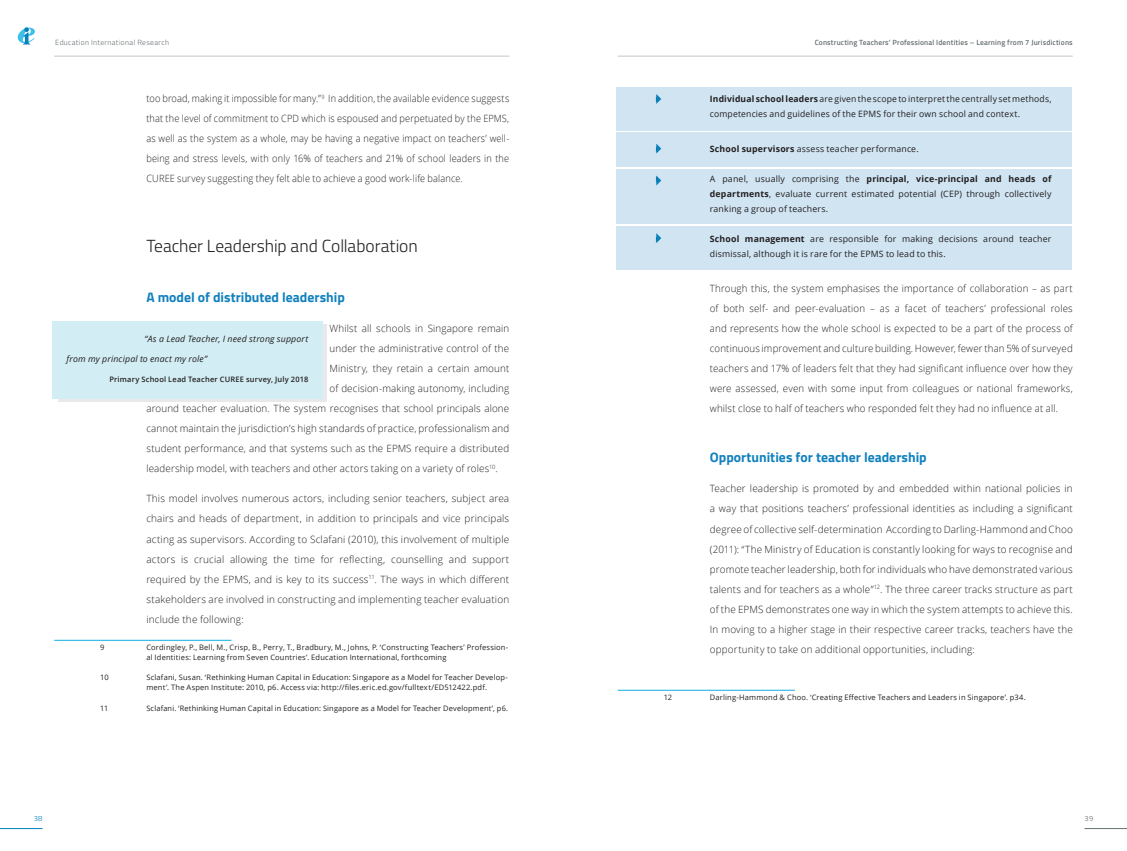
<style>
.page{position:relative;width:1127px;height:851px;background:#fff}
.page>*{position:absolute;margin:0;border:0;box-sizing:border-box;transform-origin:0 0}
.Heading_1{font:300 17.5px "Titillium";letter-spacing:-.005em;color:#231f20}
.Heading_2{font:700 13.75px "Titillium";color:#1281be}
.Paragraph_Main_Text{font:300 10px/20px "Open Sans";letter-spacing:.015em;color:#231f20;text-align:justify}
.Paragraph_Main_Text-2{font:300 10px/20px "Open Sans";letter-spacing:.015em;color:#231f20;text-align:justify;scale:.92 1}
.t1{font:8.75px/15px "Open Sans";letter-spacing:.02em;color:#231f20}
.Quote_Main_Text{font:italic 8.75px "Open Sans";letter-spacing:.02em;color:#231f20}
.Footnotes{font:7.5px/10px "Open Sans";letter-spacing:.025em;color:#231f20}
.t2{font:600 7.5px "Titillium";letter-spacing:.02em;color:#677073}
.Quote_Source_Main_Te{font:600 7.5px "Open Sans";letter-spacing:.025em;color:#231f20}
.t3{font:300 7.5px "Titillium";letter-spacing:.045em;color:#677073}
.t4{font:300 7.5px "Titillium";color:#0582bf}
.s1{font-weight:700}
</style>
<div class="page">
<div style="left:617px;top:87px;width:455px;height:44px;background:#d0e4f2"></div>
<div style="left:617px;top:226px;width:455px;height:44px;background:#d0e4f2"></div>
<div style="left:617px;top:133px;width:455px;height:34px;background:#d0e4f2"></div>
<div style="left:617px;top:169px;width:455px;height:55px;background:#d0e4f2"></div>
<div style="left:59px;top:324px;width:268px;height:78px;background:linear-gradient(to right,#ddebef,#deebee)"></div>
<hr style="left:0;top:828px;width:43px;height:1px;background:#0582bf">
<hr style="left:1084px;top:828px;width:43px;height:1px;background:#677073">
<svg style="left:18px;top:27px;width:17px;height:17px"></svg>
<hr style="left:54px;top:56px;width:455px;height:1px;background:#677073">
<hr style="left:618px;top:56px;width:455px;height:1px;background:#677073">
<hr style="left:54px;top:639px;width:177px;height:2px;background:#3ebee9">
<div style="left:52px;top:321px;width:270px;height:57px;background:#d2edf4"></div>
<div style="left:52px;top:376px;width:270px;height:22px;background:#d2edf4"></div>
<hr style="left:618px;top:689px;width:177px;height:1px;background:#3ebee9">
<svg style="left:656px;top:94px;width:5px;height:10px"></svg>
<svg style="left:656px;top:144px;width:5px;height:10px"></svg>
<svg style="left:656px;top:175px;width:5px;height:10px"></svg>
<svg style="left:656px;top:233px;width:5px;height:10px"></svg>
<p class="t3" style="left:55px;top:36px;width:115px">Education International Research</p>
<p class="t2" style="left:815px;top:36px;width:259px">Constructing Teachers’ Professional Identities – Learning from 7 Jurisdictions</p>
<p class="Paragraph_Main_Text-2" style="left:146px;top:88px;width:396px">too broad, making it impossible for many.”<sup>9</sup> In addition, the available evidence suggests that the level of commitment to CPD which is espoused and perpetuated by the EPMS, as well as the system as a whole, may be having a negative impact on teachers’ well&shy;being and stress levels, with only 16% of teachers and 21% of school leaders in the CUREE survey suggesting they felt able to achieve a good work-life balance.</p>
<p class="Heading_1" style="left:146px;top:233px;width:273px">Teacher Leadership and Collaboration</p>
<p class="Heading_2" style="left:146px;top:287px;width:200px">A model of distributed leadership</p>
<p class="Paragraph_Main_Text" style="left:330px;top:318px;width:181px">Whilst all schools in Singapore remain</p>
<p class="Paragraph_Main_Text" style="left:330px;top:338px;width:181px">under the administrative control of the</p>
<p class="Paragraph_Main_Text" style="left:330px;top:358px;width:181px">Ministry, they retain a certain amount</p>
<p class="Paragraph_Main_Text" style="left:330px;top:378px;width:181px">of decision-making autonomy, including</p>
<p class="Paragraph_Main_Text" style="left:146px;top:398px;width:364px">around teacher evaluation. The system recognises that school principals alone</p>
<p class="Paragraph_Main_Text" style="left:146px;top:418px;width:364px">cannot maintain the jurisdiction’s high standards of practice, professionalism and</p>
<p class="Paragraph_Main_Text" style="left:146px;top:438px;width:364px">student performance, and that systems such as the EPMS require a distributed</p>
<p class="Paragraph_Main_Text" style="left:146px;top:458px;width:353px">leadership model, with teachers and other actors taking on a variety of roles<sup>10</sup>.</p>
<p class="Paragraph_Main_Text" style="left:146px;top:488px;width:364px">This model involves numerous actors, including senior teachers, subject area chairs and heads of department, in addition to principals and vice principals acting as supervisors. According to Sclafani (2010), this involvement of multiple actors is crucial allowing the time for reflecting, counselling and support required by the EPMS, and is key to its success<sup>11</sup>. The ways in which different stakeholders are involved in constructing and implementing teacher evaluation include the following:</p>
<p class="Quote_Main_Text" style="left:145px;top:333px;width:165px">“As a Lead Teacher, I need strong support</p>
<p class="Quote_Main_Text" style="left:67px;top:353px;width:142px">from my principal to enact my role”</p>
<p class="Quote_Source_Main_Te" style="left:109px;top:374px;width:200px">Primary School Lead Teacher CUREE survey, July 2018</p>
<p class="Footnotes" style="left:100px;top:642px;width:6px">9</p>
<p class="Footnotes" style="left:146px;top:642px;width:363px">Cordingley, P., Bell, M., Crisp, B., Perry, T., Bradbury, M., Johns, P. ‘Constructing Teachers’ Profession&shy;al Identities: Learning from Seven Countries’. Education International, forthcoming</p>
<p class="Footnotes" style="left:100px;top:672px;width:10px">10</p>
<p class="Footnotes" style="left:146px;top:672px;width:363px">Sclafani, Susan. ‘Rethinking Human Capital in Education: Singapore as a Model for Teacher Develop&shy;ment’. The Aspen Institute: 2010, p6. Access via: http://files.eric.ed.gov/fulltext/ED512422.pdf.</p>
<p class="Footnotes" style="left:100px;top:702px;width:9px">11</p>
<p class="Footnotes" style="left:146px;top:702px;width:363px">Sclafani. ‘Rethinking Human Capital in Education: Singapore as a Model for Teacher Development’, p6.</p>
<p class="t1" style="left:710px;top:91px;width:343px"><span class="s1">Individual school leaders</span> are given the scope to interpret the centrally set methods, competencies and guidelines of the EPMS for their own school and context.</p>
<p class="t1" style="left:710px;top:141px;width:210px"><span class="s1">School supervisors</span> assess teacher performance.</p>
<p class="t1" style="left:710px;top:171px;width:343px;text-align:justify">A panel, usually comprising the <span class="s1">principal, vice-principal and heads of departments</span>, evaluate current estimated potential (CEP) through collectively ranking a group of teachers.</p>
<p class="t1" style="left:710px;top:231px;width:343px"><span class="s1">School management</span> are responsible for making decisions around teacher dismissal, although it is rare for the EPMS to lead to this.</p>
<p class="Paragraph_Main_Text" style="left:710px;top:278px;width:364px">Through this, the system emphasises the importance of collaboration – as part of both self- and peer-evaluation – as a facet of teachers’ professional roles and represents how the whole school is expected to be a part of the process of continuous improvement and culture building. However, fewer than 5% of surveyed teachers and 17% of leaders felt that they had significant influence over how they were assessed, even with some input from colleagues or national frameworks, whilst close to half of teachers who responded felt they had no influence at all.</p>
<p class="Heading_2" style="left:710px;top:447px;width:218px">Opportunities for teacher leadership</p>
<p class="Paragraph_Main_Text" style="left:710px;top:478px;width:364px">Teacher leadership is promoted by and embedded within national policies in a way that positions teachers’ professional identities as including a significant degree of collective self-determination According to Darling-Hammond and Choo (2011): “The Ministry of Education is constantly looking for ways to recognise and promote teacher leadership, both for individuals who have demonstrated various talents and for teachers as a whole”<sup>12</sup>. The three career tracks structure as part of the EPMS demonstrates one way in which the system attempts to achieve this.<br>In moving to a higher stage in their respective career tracks, teachers have the opportunity to take on additional opportunities, including:</p>
<p class="Footnotes" style="left:664px;top:692px;width:10px">12</p>
<p class="Footnotes" style="left:710px;top:692px;width:317px">Darling-Hammond &amp; Choo. ‘Creating Effective Teachers and Leaders in Singapore’. p34.</p>
<p class="t4" style="left:34px;top:813px;width:10px">38</p>
<p class="t3" style="left:1084px;top:813px;width:10px">39</p>
</div>
